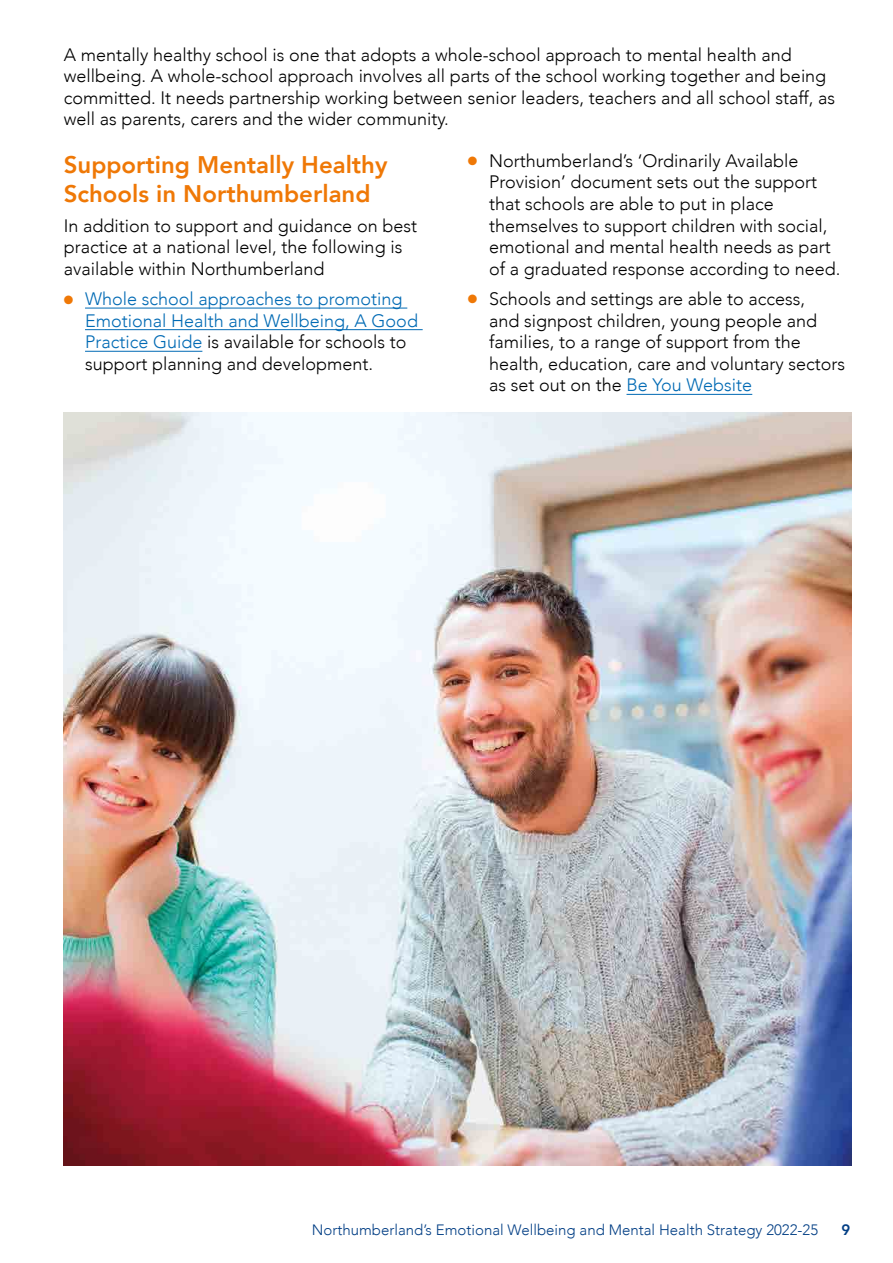
<style>
.page{position:relative;width:893px;height:1263px;background:#fff}
.page>*{position:absolute;margin:0;border:0;box-sizing:border-box;transform-origin:0 0}
.t1{font:800 24px/28.8px "Avenir";color:#ef7806}
.t2{font:300 18px/21.6px "Avenir";color:#000}
.t3{font:300 18px/21.6px "Avenir";color:#006ab4}
.t4{font:300 15px "Avenir";color:#033f85}
.t5{font:800 15px "Avenir";color:#033f85}
.s1{color:#ef7806}
.s2{color:#000}
.s3{color:#006ab4}
</style>
<div class="page">
<hr style="left:85px;top:308px;width:322px;height:1px;background:#006ab4">
<hr style="left:85px;top:329px;width:338px;height:1px;background:#006ab4">
<hr style="left:85px;top:351px;width:117px;height:1px;background:#006ab4">
<hr style="left:626px;top:394px;width:126px;height:1px;background:#006ab4">
<img style="left:64px;top:412px;width:787px;height:753px">
<p class="t2" style="left:64px;top:44px;width:773px">A mentally healthy school is one that adopts a whole-school approach to mental health and wellbeing. A whole-school approach involves all parts of the school working together and being committed. It needs partnership working between senior leaders, teachers and all school staff, as well as parents, carers and the wider community.</p>
<h1 class="t1" style="left:64px;top:150px;width:325px">Supporting Mentally Healthy<br>Schools in Northumberland</h1>
<p class="t2" style="left:64px;top:215px;width:355px">In addition to support and guidance on best practice at a national level, the following is available within Northumberland</p>
<p class="t3" style="left:85px;top:288px;width:334px;text-indent:-21px"><span class="s1">●</span> Whole school approaches to promoting Emotional Health and Wellbeing, A Good Practice Guide <span class="s2">is available for schools to support planning and development.</span></p>
<p class="t2" style="left:489px;top:150px;width:353px;text-indent:-21px"><span class="s1">●</span> Northumberland’s ‘Ordinarily Available Provision’ document sets out the support that schools are able to put in place themselves to support children with social, emotional and mental health needs as part of a graduated response according to need.</p>
<p class="t2" style="left:489px;top:288px;width:358px;text-indent:-21px"><span class="s1">●</span> Schools and settings are able to access,<br>and signpost children, young people and families, to a range of support from the health, education, care and voluntary sectors as set out on the <span class="s3">Be You Website</span></p>
<p class="t4" style="left:312px;top:1221px;width:508px">Northumberland’s Emotional Wellbeing and Mental Health Strategy 2022-25</p>
<p class="t5" style="left:842px;top:1218px;width:10px">9</p>
</div>
